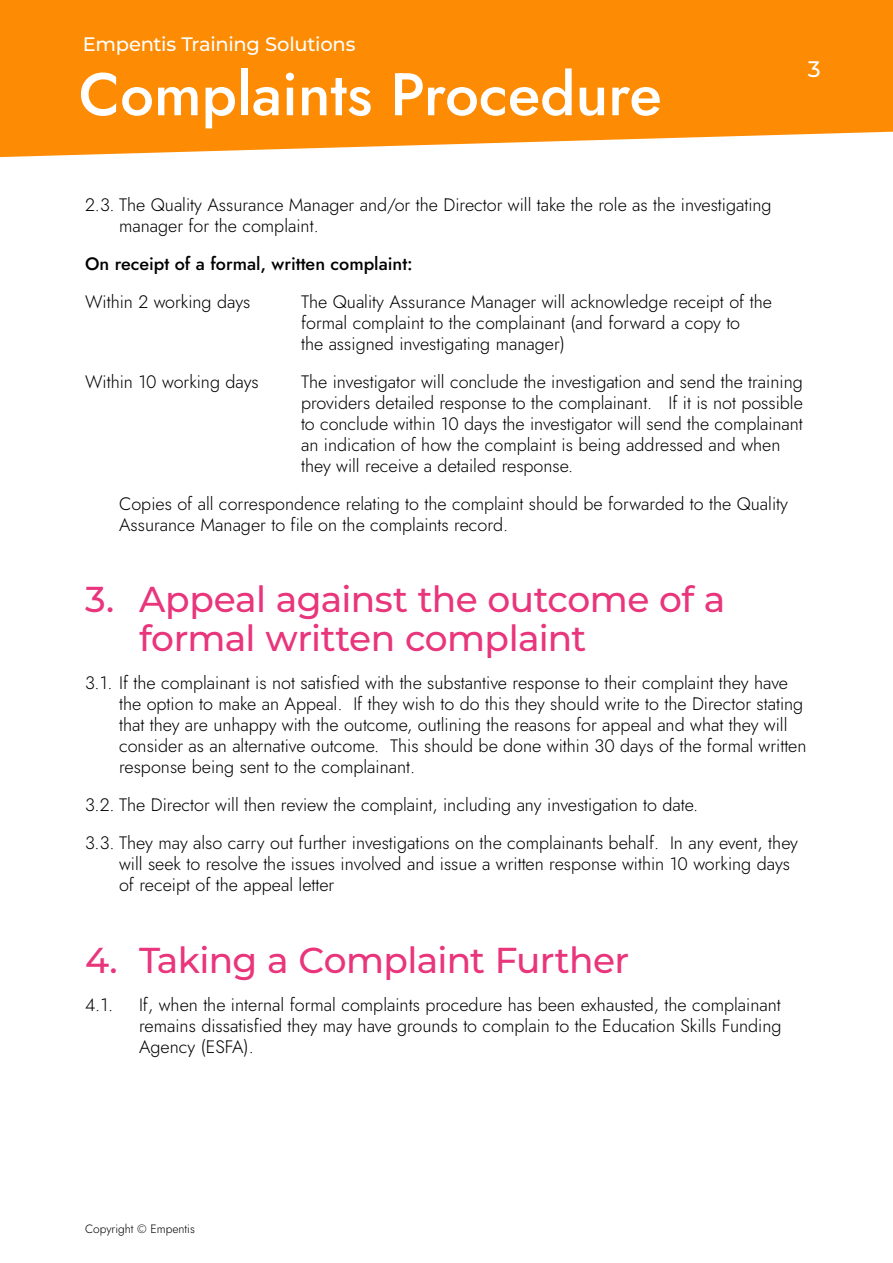
<style>
.page{position:relative;width:893px;height:1263px;background:#fff}
.page>*{position:absolute;margin:0;border:0;box-sizing:border-box;transform-origin:0 0}
.t1{font:500 60px "Jost";color:#fff}
.t2{font:500 36px/39px "Montserrat";letter-spacing:-.015em;color:#e8357b}
.t3{font:500 22.5px "Montserrat";color:#fff}
.t4{font:500 19.5px "Montserrat";letter-spacing:-.015em;color:#fff}
.t5{font:300 18px/21px "Jost";color:#000}
.t6{font:500 18px "Jost";color:#000}
.t7{font:300 12px "Jost";color:#000}
</style>
<div class="page">
<svg style="left:0;top:0;width:893px;height:157px;fill:#fd8b03"></svg>
<p class="t4" style="left:83px;top:30px;width:274px">Empentis Training Solutions</p>
<h1 class="t1" style="left:79px;top:53px;width:585px">Complaints Procedure</h1>
<p class="t3" style="left:808px;top:53px;width:14px">3</p>
<p class="t5" style="left:119px;top:194px;width:654px;text-indent:-34px">2.3. The Quality Assurance Manager and/or the Director will take the role as the investigating manager for the complaint.</p>
<p class="t6" style="left:85px;top:251px;width:329px">On receipt of a formal, written complaint:</p>
<p class="t5" style="left:85px;top:291px;width:167px">Within 2 working days</p>
<p class="t5" style="left:301px;top:291px;width:472px">The Quality Assurance Manager will acknowledge receipt of the formal complaint to the complainant (and forward a copy to<br>the assigned investigating manager)</p>
<p class="t5" style="left:85px;top:371px;width:175px">Within 10 working days</p>
<p class="t5" style="left:301px;top:371px;width:503px">The investigator will conclude the investigation and send the training providers detailed response to the complainant. If it is not possible to conclude within 10 days the investigator will send the complainant an indication of how the complaint is being addressed and when they will receive a detailed response.</p>
<p class="t5" style="left:119px;top:493px;width:670px">Copies of all correspondence relating to the complaint should be forwarded to the Quality<br>Assurance Manager to file on the complaints record.</p>
<h2 class="t2" style="left:139px;top:578px;width:588px;text-indent:-54px">3. Appeal against the outcome of a formal written complaint</h2>
<p class="t5" style="left:119px;top:673px;width:689px;text-indent:-34px">3.1. If the complainant is not satisfied with the substantive response to their complaint they have the option to make an Appeal. If they wish to do this they should write to the Director stating that they are unhappy with the outcome, outlining the reasons for appeal and what they will consider as an alternative outcome. This should be done within 30 days of the formal written response being sent to the complainant.</p>
<p class="t5" style="left:85px;top:786px;width:714px;line-height:38px">3.2. The Director will then review the complaint, including any investigation to date.<br>3.3. They may also carry out further investigations on the complainants behalf. In any event, they</p>
<p class="t5" style="left:119px;top:854px;width:672px">will seek to resolve the issues involved and issue a written response within 10 working days of receipt of the appeal letter</p>
<h2 class="t2" style="left:85px;top:939px;width:546px">4. Taking a Complaint Further</h2>
<p class="t5" style="left:85px;top:994px;width:30px">4.1.</p>
<p class="t5" style="left:139px;top:994px;width:644px;text-align:justify">If, when the internal formal complaints procedure has been exhausted, the complainant remains dissatisfied they may have grounds to complain to the Education Skills Funding Agency (ESFA).</p>
<p class="t7" style="left:85px;top:1221px;width:111px">Copyright © Empentis</p>
</div>
